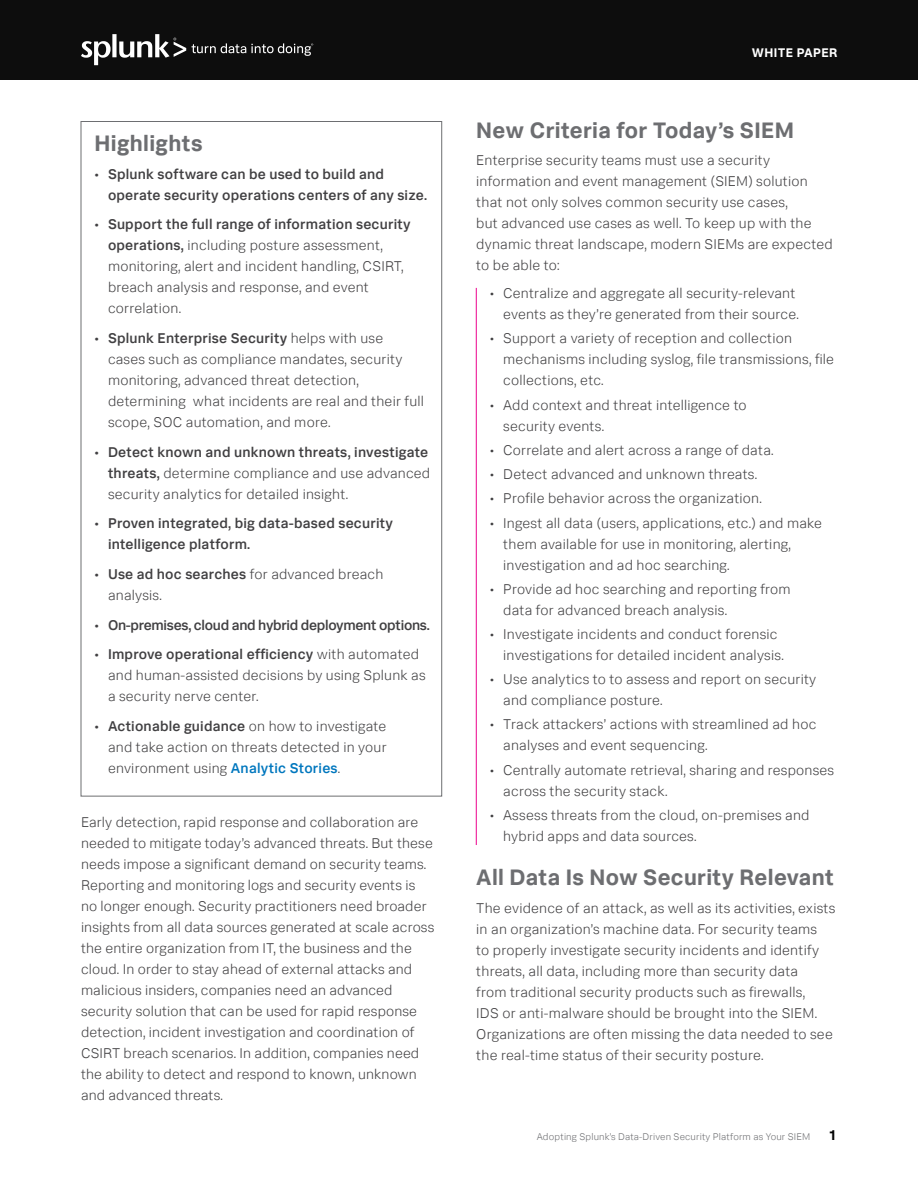
<style>
.page{position:relative;width:918px;height:1188px;background:#fff}
.page>*{position:absolute;margin:0;border:0;box-sizing:border-box;transform-origin:0 0}
.H2_Sub_Header_FANCY{font:700 22.5px "Splunk Data Sans";letter-spacing:.015em;color:#6d6e71}
.Main_Body_Text_FANCY{font:300 14.25px/21px "Splunk Data Sans";letter-spacing:.015em;color:#414042}
.t1{font:500 14.25px/21px "Splunk Data Sans";letter-spacing:.015em;color:#414042}
.t2{font:500 14.25px "Splunk Data Sans";letter-spacing:-.02em;color:#414042}
.t3{font:700 14.25px "Splunk Data Sans";color:#000}
.t4{font:700 12.6px "Splunk Data Sans";letter-spacing:.03em;color:#fff}
.t5{font:300 9.75px "Splunk Data Sans";letter-spacing:.015em;color:#6d6e71}
.s1{font-weight:500}
.s2{font-weight:500;color:#0077be}
</style>
<div class="page">
<div style="left:0;top:0;width:918px;height:80px;background:#0d0d0d"></div>
<svg style="left:81px;top:34px;width:232px;height:31px"></svg>
<hr style="left:476px;top:288px;width:1px;height:557px;background:#ec008c">
<p class="H2_Sub_Header_FANCY" style="left:94px;top:129px;width:110px">Highlights</p>
<p class="t1" style="left:108px;top:163px;width:321px;text-indent:-14px">• Splunk software can be used to build and operate security operations centers of any size.</p>
<p class="Main_Body_Text_FANCY" style="left:108px;top:214px;width:304px;text-indent:-14px"><span class="s1">• Support the full range of information security operations,</span> including posture assessment, monitoring, alert and incident handling, CSIRT, breach analysis and response, and event correlation.</p>
<p class="Main_Body_Text_FANCY" style="left:108px;top:328px;width:318px;text-indent:-14px"><span class="s1">• Splunk Enterprise Security</span> helps with use<br>cases such as compliance mandates, security monitoring, advanced threat detection, determining what incidents are real and their full scope, SOC automation, and more.</p>
<p class="Main_Body_Text_FANCY" style="left:108px;top:441px;width:324px;text-indent:-14px"><span class="s1">• Detect known and unknown threats, investigate threats,</span> determine compliance and use advanced security analytics for detailed insight.</p>
<p class="t1" style="left:108px;top:513px;width:287px;text-indent:-14px">• Proven integrated, big data-based security intelligence platform.</p>
<p class="Main_Body_Text_FANCY" style="left:108px;top:563px;width:277px;text-indent:-14px"><span class="s1">• Use ad hoc searches</span> for advanced breach analysis.</p>
<p class="t2" style="left:94px;top:616px;width:337px">• On-premises, cloud and hybrid deployment options.</p>
<p class="Main_Body_Text_FANCY" style="left:108px;top:644px;width:319px;text-indent:-14px"><span class="s1">• Improve operational efficiency</span> with automated and human-assisted decisions by using Splunk as a security nerve center.</p>
<p class="Main_Body_Text_FANCY" style="left:108px;top:715px;width:280px;text-align:justify;text-indent:-14px"><span class="s1">• Actionable guidance</span> on how to investigate and take action on threats detected in your environment using <span class="s2">Analytic Stories</span>.</p>
<p class="Main_Body_Text_FANCY" style="left:81px;top:811px;width:355px">Early detection, rapid response and collaboration are needed to mitigate today’s advanced threats. But these needs impose a significant demand on security teams.<br>Reporting and monitoring logs and security events is no longer enough. Security practitioners need broader insights from all data sources generated at scale across the entire organization from IT, the business and the cloud. In order to stay ahead of external attacks and malicious insiders, companies need an advanced security solution that can be used for rapid response detection, incident investigation and coordination of CSIRT breach scenarios. In addition, companies need the ability to detect and respond to known, unknown and advanced threats.</p>
<p class="t4" style="left:752px;top:44px;width:87px">WHITE PAPER</p>
<p class="H2_Sub_Header_FANCY" style="left:476px;top:116px;width:319px">New Criteria for Today’s SIEM</p>
<p class="Main_Body_Text_FANCY" style="left:476px;top:150px;width:358px">Enterprise security teams must use a security information and event management (SIEM) solution that not only solves common security use cases,<br>but advanced use cases as well. To keep up with the dynamic threat landscape, modern SIEMs are expected to be able to:</p>
<p class="Main_Body_Text_FANCY" style="left:490px;top:282px;width:311px;text-align:right">• Centralize and aggregate all security-relevant events as they’re generated from their source.</p>
<p class="Main_Body_Text_FANCY" style="left:503px;top:328px;width:332px;text-indent:-14px">• Support a variety of reception and collection mechanisms including syslog, file transmissions, file collections, etc.</p>
<p class="Main_Body_Text_FANCY" style="left:503px;top:394px;width:245px;text-indent:-14px">• Add context and threat intelligence to security events.</p>
<p class="Main_Body_Text_FANCY" style="left:490px;top:439px;width:285px">• Correlate and alert across a range of data.</p>
<p class="Main_Body_Text_FANCY" style="left:490px;top:463px;width:269px">• Detect advanced and unknown threats.</p>
<p class="Main_Body_Text_FANCY" style="left:490px;top:488px;width:274px">• Profile behavior across the organization.</p>
<p class="Main_Body_Text_FANCY" style="left:503px;top:512px;width:320px;text-indent:-14px">• Ingest all data (users, applications, etc.) and make them available for use in monitoring, alerting, investigation and ad hoc searching.</p>
<p class="Main_Body_Text_FANCY" style="left:503px;top:578px;width:289px;text-indent:-14px">• Provide ad hoc searching and reporting from data for advanced breach analysis.</p>
<p class="Main_Body_Text_FANCY" style="left:503px;top:623px;width:282px;text-indent:-14px">• Investigate incidents and conduct forensic investigations for detailed incident analysis.</p>
<p class="Main_Body_Text_FANCY" style="left:503px;top:669px;width:315px;text-indent:-14px">• Use analytics to to assess and report on security and compliance posture.</p>
<p class="Main_Body_Text_FANCY" style="left:503px;top:714px;width:315px;text-indent:-14px">• Track attackers’ actions with streamlined ad hoc analyses and event sequencing.</p>
<p class="Main_Body_Text_FANCY" style="left:503px;top:759px;width:332px;text-indent:-14px">• Centrally automate retrieval, sharing and responses across the security stack.</p>
<p class="Main_Body_Text_FANCY" style="left:503px;top:804px;width:308px;text-indent:-14px">• Assess threats from the cloud, on-premises and hybrid apps and data sources.</p>
<p class="H2_Sub_Header_FANCY" style="left:476px;top:864px;width:359px">All Data Is Now Security Relevant</p>
<p class="Main_Body_Text_FANCY" style="left:476px;top:897px;width:361px">The evidence of an attack, as well as its activities, exists in an organization’s machine data. For security teams<br>to properly investigate security incidents and identify threats, all data, including more than security data<br>from traditional security products such as firewalls,<br>IDS or anti-malware should be brought into the SIEM.<br>Organizations are often missing the data needed to see the real-time status of their security posture.</p>
<p class="t5" style="left:537px;top:1131px;width:275px">Adopting Splunk’s Data-Driven Security Platform as Your SIEM</p>
<p class="t3" style="left:828px;top:1126px;width:10px">1</p>
</div>
